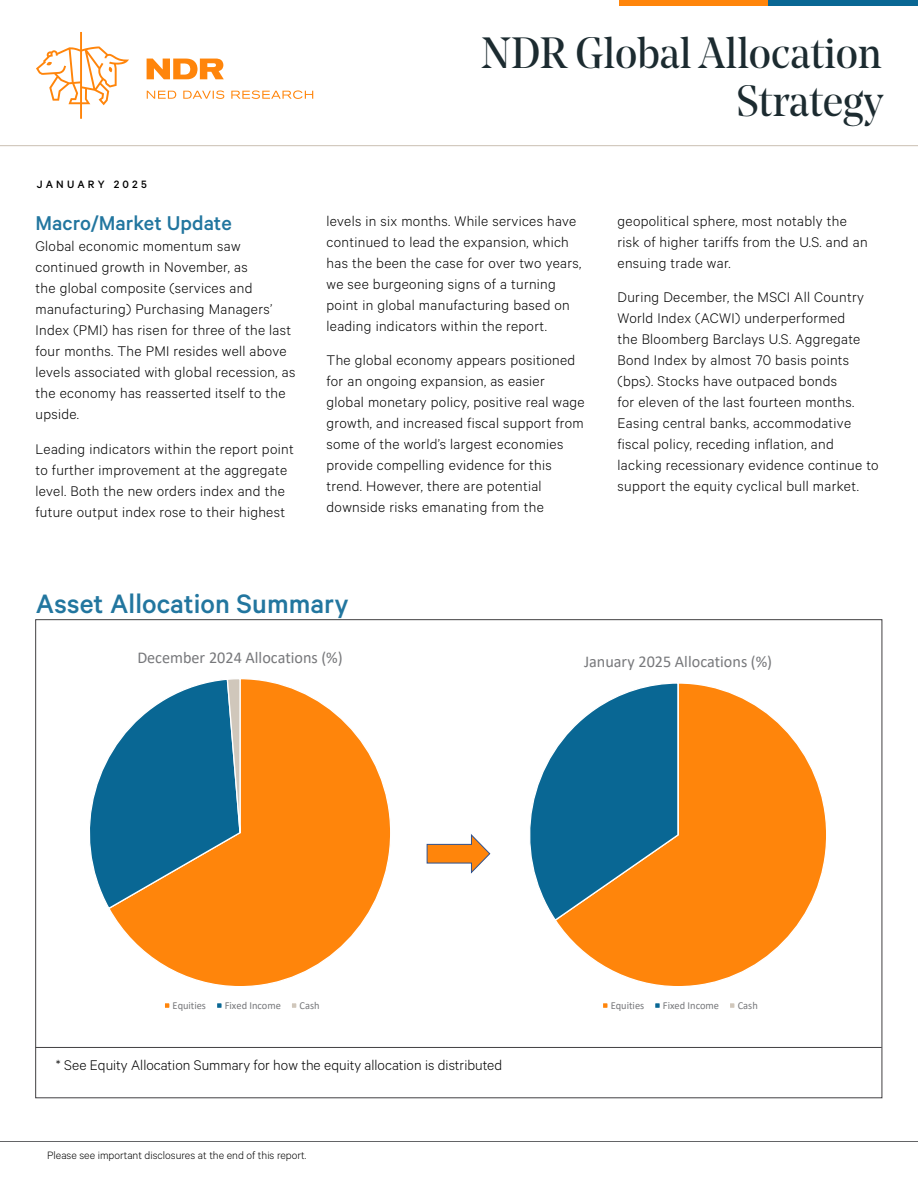
<style>
.page{position:relative;width:918px;height:1188px;background:#fff}
.page>*{position:absolute;margin:0;border:0;box-sizing:border-box;transform-origin:0 0}
.t1{font:43.5px/48px "Noe Display";color:#1c2b30;text-align:right}
.Text{font:500 30px "Calibre";color:#22769f}
.Text-2{font:500 22.5px "Calibre";color:#22769f}
.t2{font:16.5px "Calibri";color:#77787b}
.Text-3{font:300 15.75px/21px "Calibre";letter-spacing:.02em;color:#000}
.Text-4{font:300 15.75px "Calibre";color:#000}
.Pa1{font:300 12px "Calibre";color:#000}
.t3{font:500 12px "Calibre";letter-spacing:.27em;color:#000}
.t4{font:10.65px "Calibri";color:#77787b}
</style>
<div class="page">
<hr style="left:0;top:145px;width:918px;height:1px;background:#d0c7bb">
<div style="left:619px;top:0;width:150px;height:5px;background:#ff850b"></div>
<div style="left:769px;top:0;width:149px;height:5px;background:#096794"></div>
<svg style="left:36px;top:32px;width:93px;height:87px"></svg>
<svg style="left:147px;top:90px;width:166px;height:9px"></svg>
<svg style="left:147px;top:59px;width:77px;height:20px"></svg>
<hr style="left:0;top:1141px;width:918px;height:1px;background:#636466">
<hr style="left:35px;top:1047px;width:847px;height:1px;background:#414042">
<svg style="left:426px;top:834px;width:65px;height:40px"></svg>
<svg style="left:110px;top:679px;width:280px;height:307px;fill:#ff850b"></svg>
<svg style="left:90px;top:679px;width:151px;height:231px"></svg>
<div style="left:164px;top:1002px;width:7px;height:7px;border:1px solid #fff"></div>
<div style="left:216px;top:1002px;width:7px;height:7px;border:1px solid #fff"></div>
<div style="left:291px;top:1002px;width:7px;height:7px;border:1px solid #fff"></div>
<svg style="left:557px;top:683px;width:269px;height:303px;fill:#ff850b"></svg>
<svg style="left:530px;top:683px;width:149px;height:239px"></svg>
<hr style="left:678px;top:683px;width:1px;height:152px;background:#fff">
<div style="left:602px;top:1002px;width:7px;height:7px;border:1px solid #fff"></div>
<div style="left:654px;top:1002px;width:7px;height:7px;border:1px solid #fff"></div>
<div style="left:729px;top:1002px;width:7px;height:7px;border:1px solid #fff"></div>
<p class="t3" style="left:37px;top:177px;width:112px">JANUARY 2025</p>
<p class="Text-2" style="left:36px;top:210px;width:198px">Macro/Market Update</p>
<p class="Text-3" style="left:36px;top:235px;width:261px">Global economic momentum saw continued growth in November, as<br>the global composite (services and manufacturing) Purchasing Managers’ Index (PMI) has risen for three of the last four months. The PMI resides well above levels associated with global recession, as the economy has reasserted itself to the upside.</p>
<p class="Text-3" style="left:36px;top:438px;width:260px">Leading indicators within the report point to further improvement at the aggregate level. Both the new orders index and the future output index rose to their highest</p>
<p class="t1" style="left:481px;top:27px;width:403px">NDR Global Allocation<br>Strategy</p>
<p class="Text-3" style="left:327px;top:210px;width:256px">levels in six months. While services have continued to lead the expansion, which has the been the case for over two years, we see burgeoning signs of a turning point in global manufacturing based on leading indicators within the report.</p>
<p class="Text-3" style="left:327px;top:349px;width:260px">The global economy appears positioned for an ongoing expansion, as easier global monetary policy, positive real wage growth, and increased fiscal support from some of the world’s largest economies provide compelling evidence for this trend. However, there are potential downside risks emanating from the</p>
<p class="Text-3" style="left:618px;top:210px;width:252px">geopolitical sphere, most notably the risk of higher tariffs from the U.S. and an ensuing trade war.</p>
<p class="Text-3" style="left:618px;top:286px;width:263px">During December, the MSCI All Country World Index (ACWI) underperformed<br>the Bloomberg Barclays U.S. Aggregate Bond Index by almost 70 basis points (bps). Stocks have outpaced bonds<br>for eleven of the last fourteen months.<br>Easing central banks, accommodative fiscal policy, receding inflation, and lacking recessionary evidence continue to support the equity cyclical bull market.</p>
<p class="Text" style="left:36px;top:587px;width:314px">Asset Allocation Summary</p>
<p class="t2" style="left:137px;top:646px;width:207px">December 2024 Allocations (%)</p>
<p class="t2" style="left:584px;top:651px;width:189px">January 2025 Allocations (%)</p>
<p class="t4" style="left:173px;top:998px;width:35px">Equities</p>
<p class="t4" style="left:225px;top:998px;width:58px">Fixed Income</p>
<p class="t4" style="left:300px;top:998px;width:22px">Cash</p>
<p class="Text-4" style="left:56px;top:1056px;width:448px">* See Equity Allocation Summary for how the equity allocation is distributed</p>
<p class="Pa1" style="left:47px;top:1148px;width:261px">Please see important disclosures at the end of this report.</p>
<p class="t4" style="left:611px;top:998px;width:35px">Equities</p>
<p class="t4" style="left:663px;top:998px;width:58px">Fixed Income</p>
<p class="t4" style="left:738px;top:998px;width:22px">Cash</p>
</div>
